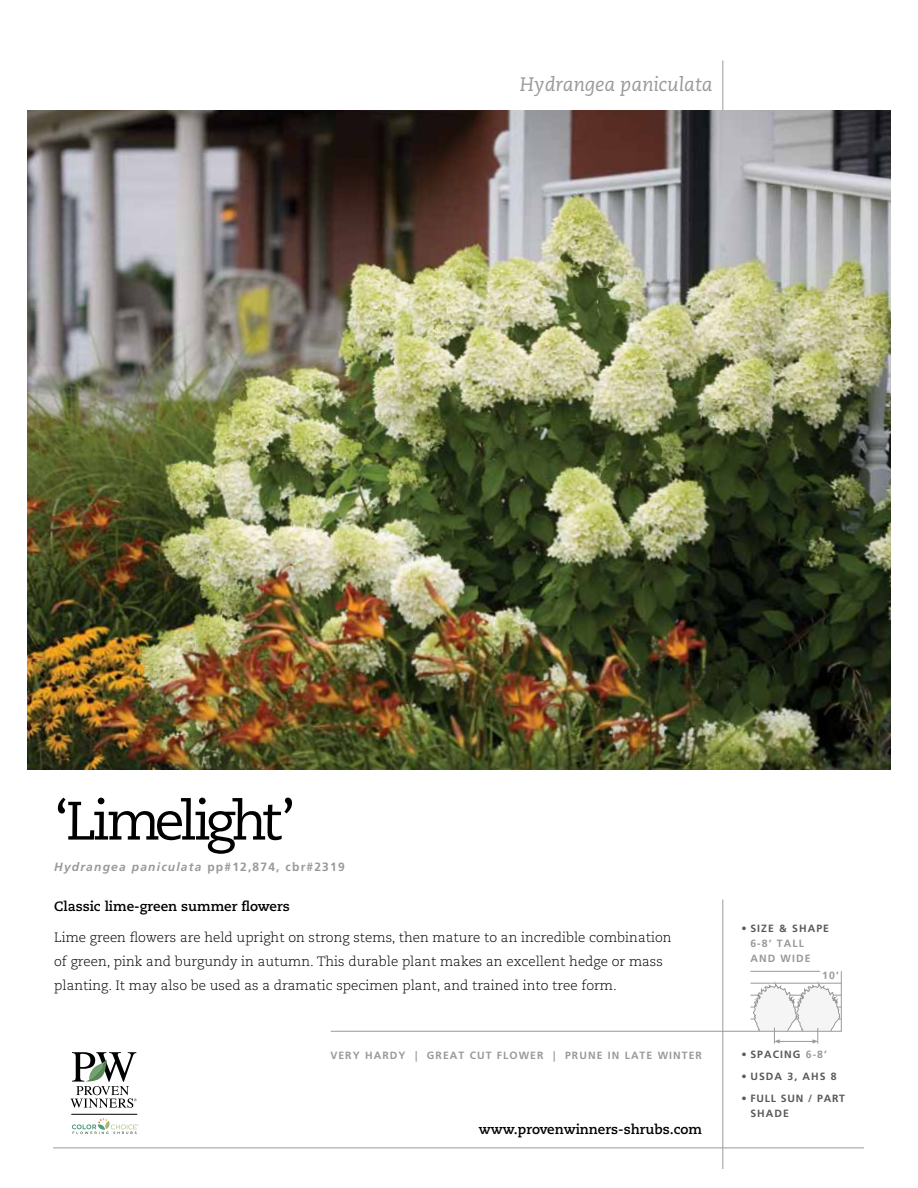
<style>
.page{position:relative;width:918px;height:1188px;background:#fff}
.page>*{position:absolute;margin:0;border:0;box-sizing:border-box;transform-origin:0 0}
.t1{font:54px "Caecilia";letter-spacing:-.08em;color:#000}
.t2{font:italic 19.5px "Caecilia";color:#99999a}
.t3{font:300 13.5px/24px "Caecilia";color:#000}
.t4{font:700 13.5px "Caecilia";color:#000}
.t5{font:italic 700 12px "Frutiger";letter-spacing:.1em;color:#99999a}
.t6{font:700 10.5px/15px "Frutiger";letter-spacing:.1em;color:#99999a}
.t7{font:700 10.5px "Frutiger";letter-spacing:.1em;color:#58595b}
.t8{font:700 10.5px/15px "Frutiger";letter-spacing:.075em;color:#58595b}
.s1{font-style:normal}
.s2{color:#99999a}
</style>
<div class="page">
<hr style="left:722px;top:60px;width:1px;height:67px;background:#99999a">
<img style="left:27px;top:110px;width:864px;height:660px">
<svg style="left:72px;top:1117px;width:67px;height:17px"></svg>
<svg style="left:70px;top:1052px;width:67px;height:56px"></svg>
<hr style="left:72px;top:1114px;width:65px;height:1px;background:#000">
<hr style="left:53px;top:1148px;width:811px;height:1px;background:#99999a">
<hr style="left:722px;top:900px;width:1px;height:269px;background:#99999a">
<svg style="left:330px;top:940px;width:512px;height:104px"></svg>
<h2 class="t2" style="left:520px;top:74px;width:195px">Hydrangea paniculata</h2>
<h1 class="t1" style="left:54px;top:790px;width:243px">‘Limelight’</h1>
<p class="t5" style="left:54px;top:860px;width:292px">Hydrangea paniculata <span class="s1">pp#12,874, cbr#2319</span></p>
<p class="t4" style="left:54px;top:899px;width:237px">Classic lime-green summer flowers</p>
<p class="t3" style="left:54px;top:926px;width:619px">Lime green flowers are held upright on strong stems, then mature to an incredible combination of green, pink and burgundy in autumn. This durable plant makes an excellent hedge or mass planting. It may also be used as a dramatic specimen plant, and trained into tree form.</p>
<p class="t7" style="left:741px;top:922px;width:89px">• SIZE &amp; SHAPE</p>
<p class="t6" style="left:750px;top:936px;width:62px">6-8’ TALL<br>AND WIDE</p>
<p class="t6" style="left:822px;top:968px;width:18px">10’</p>
<p class="t6" style="left:330px;top:1048px;width:373px">VERY HARDY | GREAT CUT FLOWER | PRUNE IN LATE WINTER</p>
<p class="t7" style="left:741px;top:1048px;width:87px">• SPACING <span class="s2">6-8’</span></p>
<p class="t7" style="left:741px;top:1070px;width:97px">• USDA 3, AHS 8</p>
<p class="t8" style="left:750px;top:1090px;width:96px;text-indent:-9px">• FULL SUN / PART<br>SHADE</p>
<p class="t4" style="left:479px;top:1121px;width:225px">www.provenwinners-shrubs.com</p>
</div>
